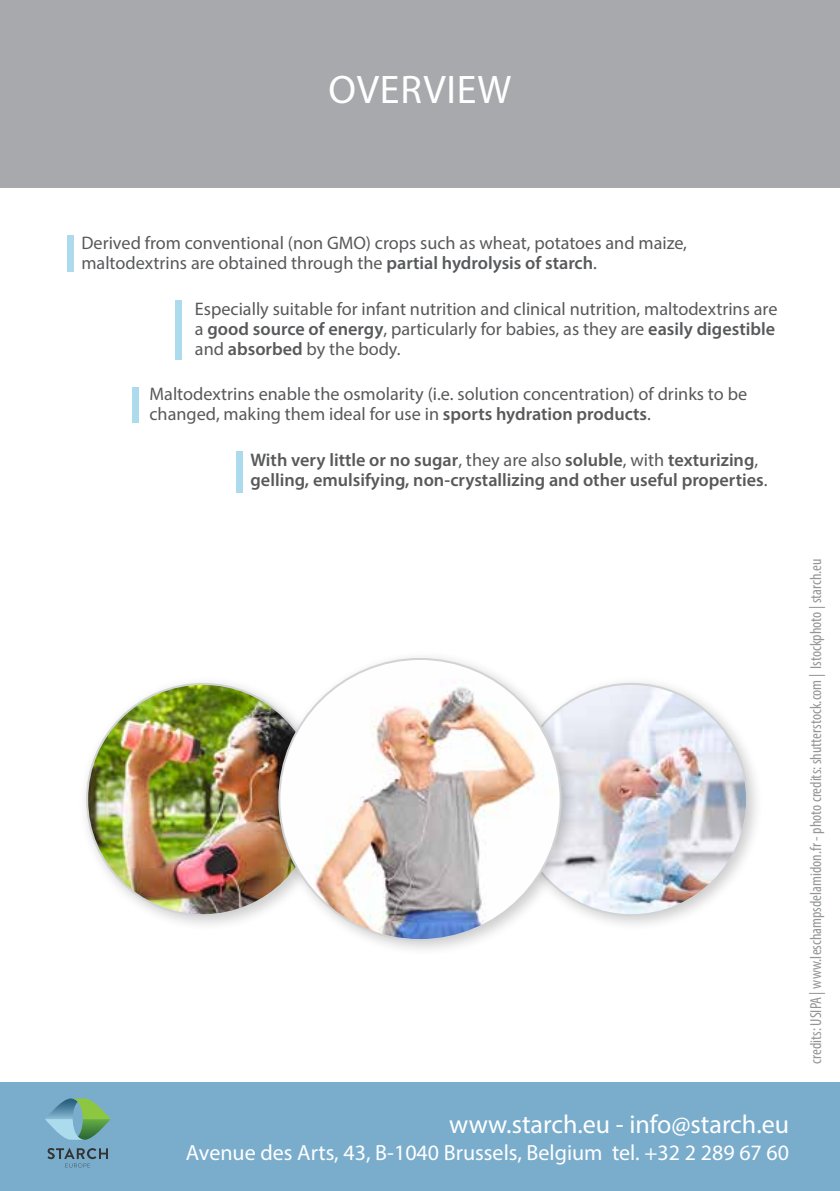
<style>
.page{position:relative;width:840px;height:1191px;background:#fff}
.page>*{position:absolute;margin:0;border:0;box-sizing:border-box;transform-origin:0 0}
.t1{font:40px "Myriad Pro";letter-spacing:.02em;color:#fff}
.t2{font:26px "Myriad Pro";color:#fff}
.t3{font:22px "Myriad Pro";color:#fff}
.t4{font:18.2px/20px "Myriad Pro";color:#58595b}
.t5{font:600 18.2px/20px "Myriad Pro";color:#58595b}
.t6{font:condensed 16px "Myriad Pro";color:#939598}
.s1{font-weight:600}
.s2{font-weight:400}
</style>
<div class="page">
<div style="left:0;top:1082px;width:839px;height:109px;background:#7aadcc"></div>
<div style="left:175px;top:300px;width:7px;height:59px;background:#addbee"></div>
<div style="left:132px;top:387px;width:7px;height:36px;background:#addbee"></div>
<div style="left:236px;top:451px;width:6px;height:41px;background:#addbee"></div>
<div style="left:68px;top:235px;width:6px;height:36px;background:#addbee"></div>
<div style="left:0;top:0;width:839px;height:188px;background:#a7a9ac"></div>
<div style="left:506px;top:675px;width:257px;height:257px;background:#000;opacity:.2"></div>
<img style="left:577px;top:684px;width:169px;height:231px">
<div style="left:78px;top:675px;width:257px;height:257px;background:#000;opacity:.2"></div>
<img style="left:87px;top:684px;width:231px;height:231px;border-radius:116px">
<div style="left:270px;top:650px;width:307px;height:306px;background:#000;opacity:.2"></div>
<img style="left:279px;top:659px;width:281px;height:281px;border-radius:140px">
<svg style="left:47px;top:1148px;width:61px;height:19px"></svg>
<svg style="left:45px;top:1098px;width:65px;height:41px"></svg>
<h1 class="t1" style="left:328px;top:65px;width:184px">OVERVIEW</h1>
<p class="t4" style="left:81px;top:233px;width:606px">Derived from conventional (non GMO) crops such as wheat, potatoes and maize, maltodextrins are obtained through the <span class="s1">partial hydrolysis of starch</span>.</p>
<p class="t4" style="left:195px;top:298px;width:583px">Especially suitable for infant nutrition and clinical nutrition, maltodextrins are a <span class="s1">good source of energy</span>, particularly for babies, as they are <span class="s1">easily digestible </span>and <span class="s1">absorbed</span> by the body.</p>
<p class="t4" style="left:149px;top:384px;width:599px">Maltodextrins enable the osmolarity (i.e. solution concentration) of drinks to be changed, making them ideal for use in <span class="s1">sports hydration products</span>.</p>
<p class="t5" style="left:250px;top:449px;width:518px">With very little or no sugar<span class="s2">, they are also</span> soluble<span class="s2">, with</span> texturizing<span class="s2">, </span>gelling, emulsifying, non-crystallizing and other useful properties<span class="s2">.</span></p>
<h2 class="t2" style="left:449px;top:1108px;width:341px">www.starch.eu - info@starch.eu</h2>
<p class="t3" style="left:186px;top:1138px;width:604px">Avenue des Arts, 43, B-1040 Brussels, Belgium tel. +32 2 289 67 60</p>
<p class="t6" style="left:805px;top:1063px;width:507px;rotate:-90deg">credits: USIPA | www.leschampsdelamidon.fr - photo credits: shutterstock.com | Istockphoto | starch.eu</p>
</div>
